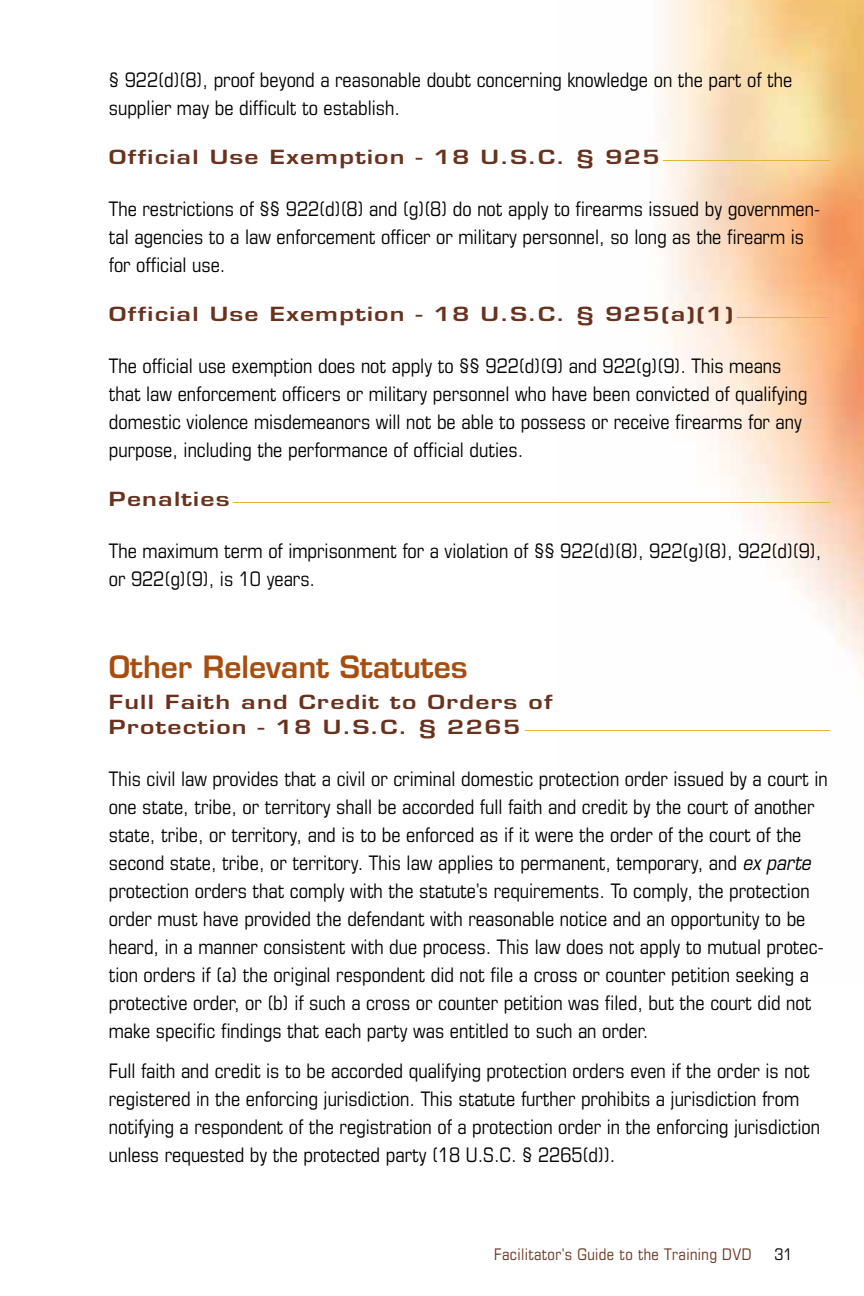
<style>
.page{position:relative;width:864px;height:1296px;background:#fff}
.page>*{position:absolute;margin:0;border:0;box-sizing:border-box;transform-origin:0 0}
.t1{font:600 30px "Eurostile LT Std";color:#a84d10}
.t2{font:condensed 20px/28px "Eurostile LT Std";color:#000}
.t3{font:600 19px/25px "Eurostile LT Std";letter-spacing:.05em;color:#69321f;scale:1.3 1}
.t4{font:condensed 16px "Eurostile LT Std";letter-spacing:.025em;color:#69321f}
.t5{font:condensed 16px "Eurostile LT Std";color:#000}
.s1{font-style:italic;font-stretch:normal}
</style>
<div class="page">
<img style="left:658px;top:0;width:206px;height:673px">
<hr style="left:663px;top:160px;width:167px;height:1px;background:#e5b53b">
<hr style="left:737px;top:317px;width:93px;height:1px;background:#e5b53b">
<hr style="left:233px;top:502px;width:597px;height:1px;background:#e5b53b">
<hr style="left:525px;top:730px;width:305px;height:1px;background:#e5b53b">
<p class="t2" style="left:109px;top:66px;width:685px">§ 922(d)(8), proof beyond a reasonable doubt concerning knowledge on the part of the supplier may be difficult to establish.</p>
<h3 class="t3" style="left:109px;top:144px;width:425px">Official use Exemption - 18 u.S.C. § 925</h3>
<p class="t2" style="left:109px;top:195px;width:713px">The restrictions of §§ 922(d)(8) and (g)(8) do not apply to firearms issued by governmen&shy;tal agencies to a law enforcement officer or military personnel, so long as the firearm is for official use.</p>
<h3 class="t3" style="left:109px;top:301px;width:482px">Official use Exemption - 18 u.S.C. § 925(a)(1)</h3>
<p class="t2" style="left:109px;top:352px;width:700px">The official use exemption does not apply to §§ 922(d)(9) and 922(g)(9). This means that law enforcement officers or military personnel who have been convicted of qualifying domestic violence misdemeanors will not be able to possess or receive firearms for any purpose, including the performance of official duties.</p>
<h3 class="t3" style="left:109px;top:486px;width:94px">penalties</h3>
<p class="t2" style="left:109px;top:537px;width:714px">The maximum term of imprisonment for a violation of §§ 922(d)(8), 922(g)(8), 922(d)(9), or 922(g)(9), is 10 years.</p>
<h2 class="t1" style="left:109px;top:648px;width:360px">Other relevant Statutes</h2>
<h3 class="t3" style="left:109px;top:689px;width:343px">Full Faith and Credit to Orders of protection - 18 u.S.C. § 2265</h3>
<p class="t2" style="left:109px;top:765px;width:721px">This civil law provides that a civil or criminal domestic protection order issued by a court in one state, tribe, or territory shall be accorded full faith and credit by the court of another state, tribe, or territory, and is to be enforced as if it were the order of the court of the second state, tribe, or territory. This law applies to permanent, temporary, and <span class="s1">ex parte </span>protection orders that comply with the statute’s requirements. To comply, the protection order must have provided the defendant with reasonable notice and an opportunity to be heard, in a manner consistent with due process. This law does not apply to mutual protec&shy;tion orders if (a) the original respondent did not file a cross or counter petition seeking a protective order, or (b) if such a cross or counter petition was filed, but the court did not make specific findings that each party was entitled to such an order.</p>
<p class="t2" style="left:109px;top:1057px;width:713px">Full faith and credit is to be accorded qualifying protection orders even if the order is not registered in the enforcing jurisdiction. This statute further prohibits a jurisdiction from notifying a respondent of the registration of a protection order in the enforcing jurisdiction unless requested by the protected party (18 U.S.C. § 2265(d)).</p>
<p class="t4" style="left:494px;top:1245px;width:259px">Facilitator’s Guide to the Training DVD</p>
<p class="t5" style="left:775px;top:1245px;width:19px">31</p>
</div>
